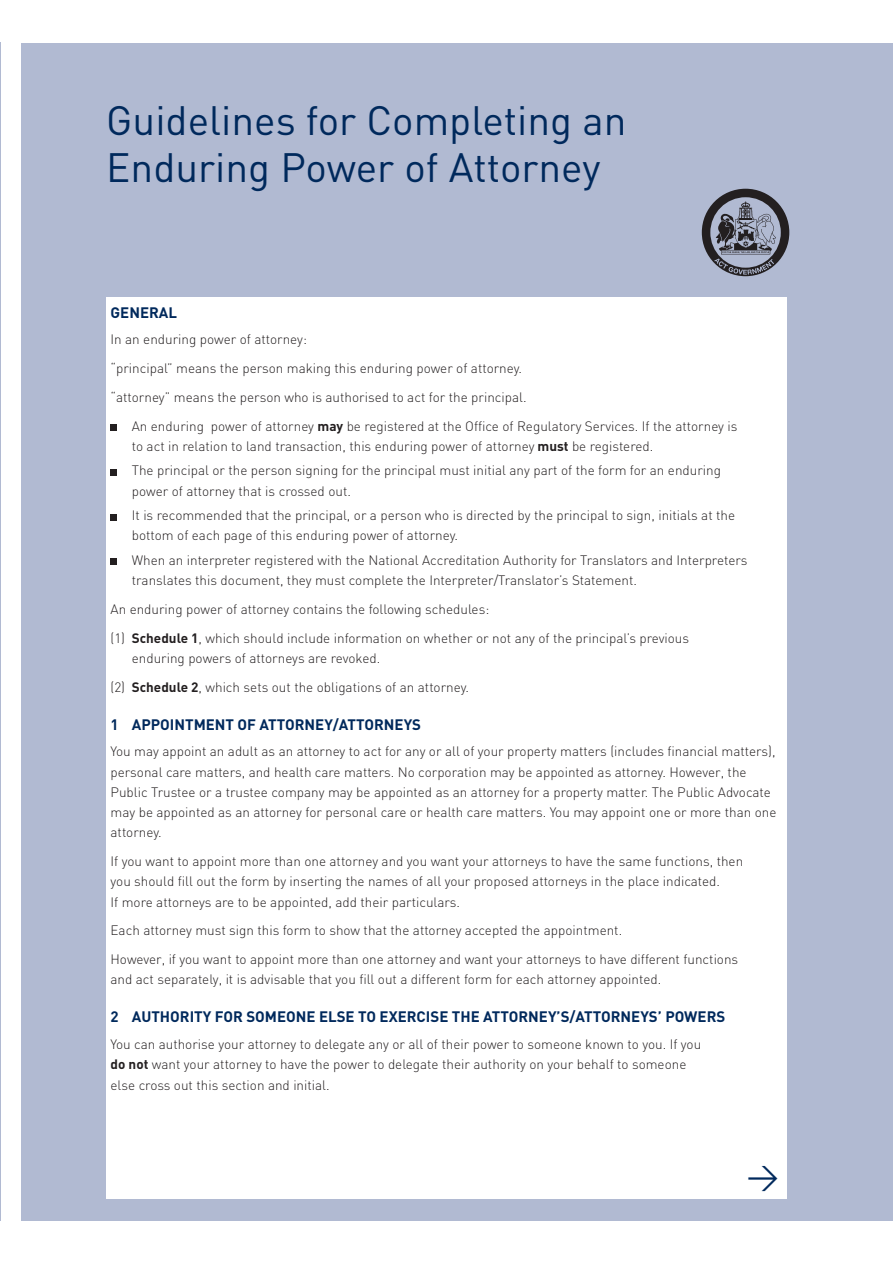
<style>
.page{position:relative;width:893px;height:1263px;background:#fff}
.page>*{position:absolute;margin:0;border:0;box-sizing:border-box;transform-origin:0 0}
.t1{font:40.5px/46.5px "DIN";color:#00295c}
.t2{font:31.5px "DIN";color:#00295c}
.t3{font:700 15px "DIN";color:#00295c}
.t4{font:300 13.5px/20.2px "DIN";color:#231f20}
.s1{font-weight:700}
</style>
<div class="page">
<hr style="left:0;top:42px;width:1px;height:1179px;background:#b1bad2">
<div style="left:21px;top:43px;width:872px;height:1177px;background:#b1bad2"></div>
<div style="left:106px;top:298px;width:681px;height:901px;background:#fff"></div>
<div style="left:111px;top:424px;width:6px;height:7px;background:#231f20"></div>
<svg style="left:111px;top:469px;width:6px;height:6px"></svg>
<svg style="left:111px;top:514px;width:6px;height:6px"></svg>
<svg style="left:111px;top:559px;width:6px;height:6px"></svg>
<svg style="left:702px;top:189px;width:87px;height:87px"></svg>
<h1 class="t1" style="left:106px;top:96px;width:522px">Guidelines for Completing an<br>Enduring Power of Attorney</h1>
<p class="t3" style="left:111px;top:303px;width:68px">GENERAL</p>
<p class="t4" style="left:111px;top:329px;width:198px">In an enduring power of attorney:</p>
<p class="t4" style="left:111px;top:358px;width:413px">“principal” means the person making this enduring power of attorney.</p>
<p class="t4" style="left:111px;top:387px;width:418px">“attorney” means the person who is authorised to act for the principal.</p>
<p class="t4" style="left:132px;top:416px;width:607px">An enduring power of attorney <span class="s1">MAY</span> be registered at the Office of Regulatory Services. If the attorney is</p>
<p class="t4" style="left:132px;top:434px;width:591px;line-height:24.5px">to act in relation to land transaction, this enduring power of attorney <span class="s1">MUST</span> be registered.<br>The principal or the person signing for the principal must initial any part of the form for an enduring</p>
<p class="t4" style="left:132px;top:478px;width:605px;line-height:24.5px">power of attorney that is crossed out.<br>It is recommended that the principal, or a person who is directed by the principal to sign, initials at the</p>
<p class="t4" style="left:132px;top:523px;width:617px;line-height:24.5px">bottom of each page of this enduring power of attorney.<br>When an interpreter registered with the National Accreditation Authority for Translators and Interpreters</p>
<p class="t4" style="left:111px;top:566px;width:580px;line-height:28.8px;text-indent:21px">translates this document, they must complete the Interpreter/Translator’s Statement.<br>An enduring power of attorney contains the following schedules:<br>(1) <span class="s1">SCHEDULE 1</span>, which should include information on whether or not any of the principal’s previous</p>
<p class="t4" style="left:111px;top:644px;width:360px;line-height:28.8px;text-indent:21px">enduring powers of attorneys are revoked.<br>(2) <span class="s1">SCHEDULE 2</span>, which sets out the obligations of an attorney.</p>
<p class="t3" style="left:111px;top:714px;width:312px">1 APPOINTMENT OF ATTORNEY/ATTORNEYS</p>
<p class="t4" style="left:111px;top:741px;width:667px">You may appoint an adult as an attorney to act for any or all of your property matters (includes financial matters), personal care matters, and health care matters. No corporation may be appointed as attorney. However, the Public Trustee or a trustee company may be appointed as an attorney for a property matter. The Public Advocate may be appointed as an attorney for personal care or health care matters. You may appoint one or more than one attorney.</p>
<p class="t4" style="left:111px;top:851px;width:634px">If you want to appoint more than one attorney and you want your attorneys to have the same functions, then you should fill out the form by inserting the names of all your proposed attorneys in the place indicated.<br>If more attorneys are to be appointed, add their particulars.</p>
<p class="t4" style="left:111px;top:916px;width:629px;line-height:28.8px">Each attorney must sign this form to show that the attorney accepted the appointment.<br>However, if you want to appoint more than one attorney and want your attorneys to have different functions</p>
<p class="t4" style="left:111px;top:969px;width:552px">and act separately, it is advisable that you fill out a different form for each attorney appointed.</p>
<p class="t3" style="left:111px;top:1007px;width:616px">2 AUTHORITY FOR SOMEONE ELSE TO EXERCISE THE ATTORNEY’S/ATTORNEYS’ POWERS</p>
<p class="t4" style="left:111px;top:1034px;width:592px">You can authorise your attorney to delegate any or all of their power to someone known to you. If you<br><span class="s1">DO NOT</span> want your attorney to have the power to delegate their authority on your behalf to someone else cross out this section and initial.</p>
<h2 class="t2" style="left:747px;top:1156px;width:34px">&gt;</h2>
</div>
